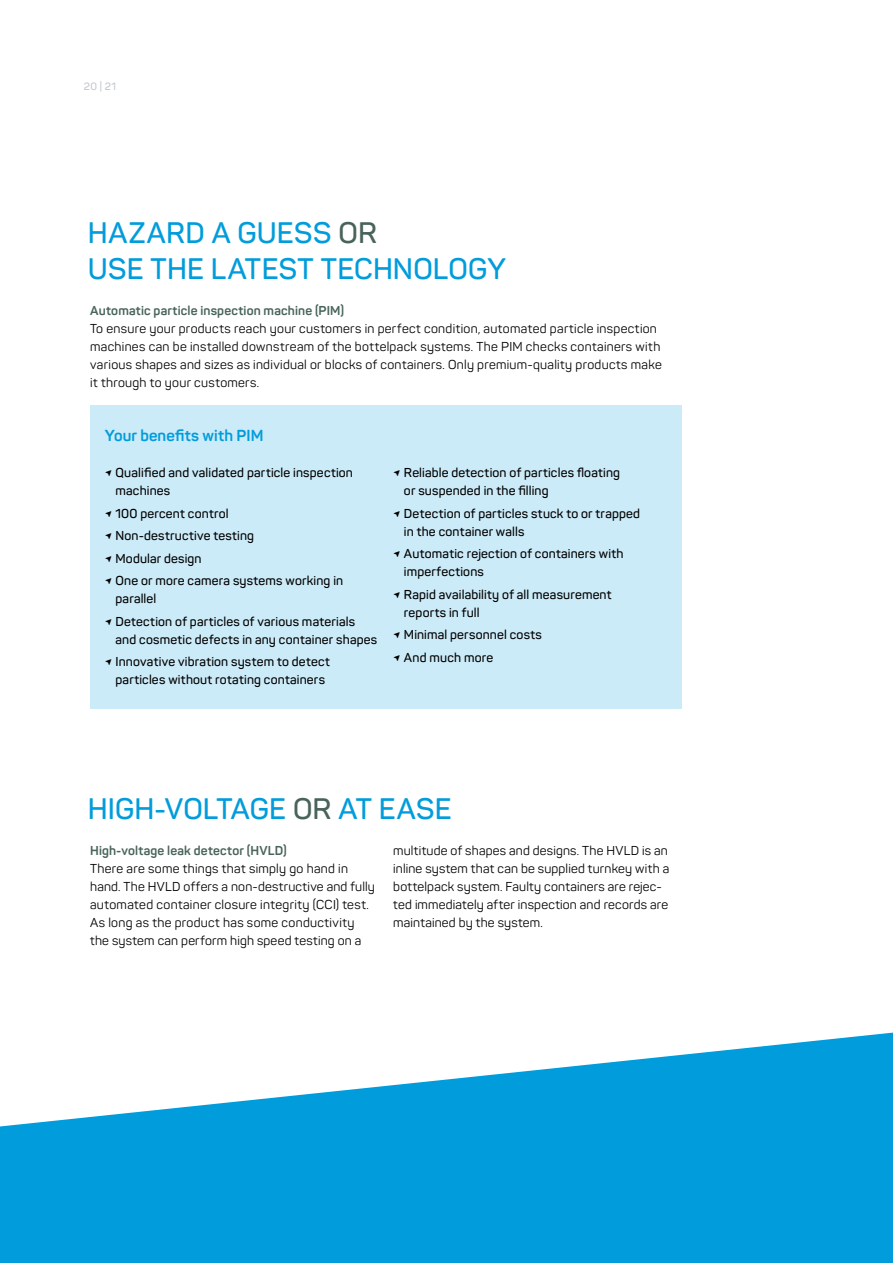
<style>
.page{position:relative;width:893px;height:1263px;background:#fff}
.page>*{position:absolute;margin:0;border:0;box-sizing:border-box;transform-origin:0 0}
.t1{font:600 29.25px/36px "Panton";letter-spacing:.005em;color:#019cdb}
.t2{font:700 15.75px "Panton";letter-spacing:.005em;color:#019cdb}
.t3{font:12.75px/18px "Panton";letter-spacing:.025em;color:#000}
.t4{font:600 12.75px/22.5px "Panton";letter-spacing:.015em;color:#000}
.t5{font:700 12.75px "Panton";letter-spacing:.015em;color:#48645a}
.t6{font:600 10.5px "Panton";color:#c1cad3}
.s1{color:#48645a}
</style>
<div class="page">
<svg style="left:0;top:1032px;width:893px;height:231px;fill:#019cdb"></svg>
<div style="left:90px;top:405px;width:303px;height:304px;background:#ccebf8"></div>
<div style="left:378px;top:405px;width:304px;height:304px;background:#ccebf8"></div>
<p class="t6" style="left:84px;top:80px;width:34px">20 | 21</p>
<h1 class="t1" style="left:88px;top:215px;width:419px">HAZARD A GUESS <span class="s1">OR<br></span>USE THE LATEST TECHNOLOGY</h1>
<p class="t5" style="left:90px;top:303px;width:255px">Automatic particle inspection machine (PIM)</p>
<p class="t3" style="left:90px;top:320px;width:573px">To ensure your products reach your customers in perfect condition, automated particle inspection machines can be installed downstream of the bottelpack systems. The PIM checks containers with various shapes and sizes as individual or blocks of containers. Only premium-quality products make it through to your customers.</p>
<p class="t2" style="left:105px;top:426px;width:160px">Your benefits with PIM</p>
<p class="t4" style="left:115px;top:464px;width:239px;line-height:18px">Qualified and validated particle inspection machines</p>
<p class="t4" style="left:115px;top:502px;width:229px">100 percent control<br>Non-destructive testing<br>Modular design<br>One or more camera systems working in</p>
<p class="t4" style="left:115px;top:587px;width:241px">parallel<br>Detection of particles of various materials</p>
<p class="t4" style="left:115px;top:628px;width:263px">and cosmetic defects in any container shapes<br>Innovative vibration system to detect</p>
<p class="t4" style="left:115px;top:668px;width:211px">particles without rotating containers</p>
<p class="t4" style="left:404px;top:464px;width:218px;line-height:18px">Reliable detection of particles floating or suspended in the filling</p>
<p class="t4" style="left:404px;top:504px;width:238px;line-height:18px">Detection of particles stuck to or trapped in the container walls</p>
<p class="t4" style="left:404px;top:545px;width:221px;line-height:18px">Automatic rejection of containers with imperfections</p>
<p class="t4" style="left:404px;top:585px;width:209px;line-height:18px">Rapid availability of all measurement reports in full</p>
<p class="t4" style="left:404px;top:623px;width:139px">Minimal personnel costs<br>And much more</p>
<h1 class="t1" style="left:88px;top:791px;width:365px">HIGH-VOLTAGE <span class="s1">OR</span> AT EASE</h1>
<p class="t5" style="left:90px;top:843px;width:198px">High-voltage leak detector (HVLD)</p>
<p class="t3" style="left:90px;top:860px;width:286px">There are some things that simply go hand in hand. The HVLD offers a non-destructive and fully automated container closure integrity (CCI) test.<br>As long as the product has some conductivity the system can perform high speed testing on a</p>
<p class="t3" style="left:393px;top:842px;width:277px">multitude of shapes and designs. The HVLD is an inline system that can be supplied turnkey with a bottelpack system. Faulty containers are rejec&shy;ted immediately after inspection and records are maintained by the system.</p>
</div>
